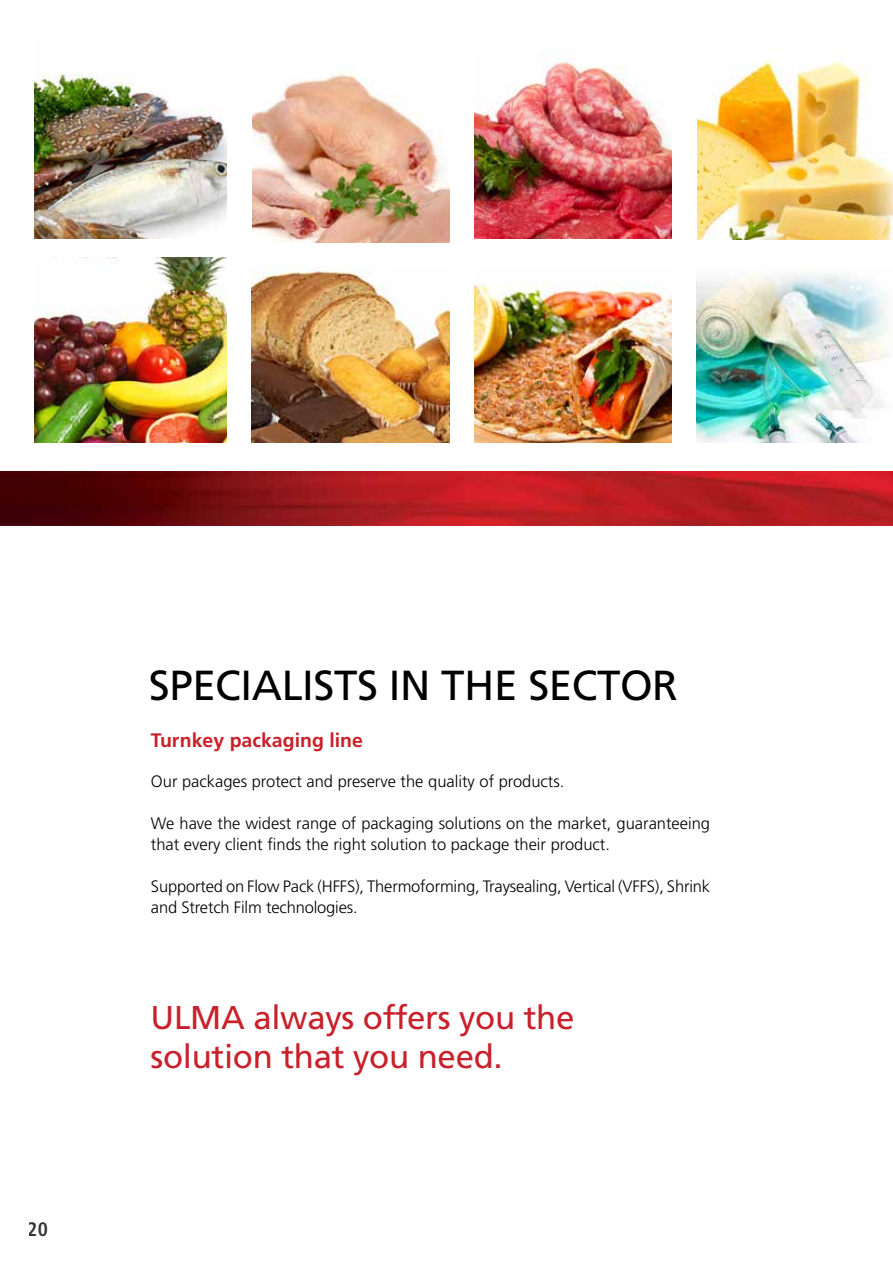
<style>
.page{position:relative;width:893px;height:1263px;background:#fff}
.page>*{position:absolute;margin:0;border:0;box-sizing:border-box;transform-origin:0 0}
.t1{font:42px "Frutiger LT Std";letter-spacing:-.01em;color:#000}
.t2{font:33px/39.6px "Frutiger LT Std";letter-spacing:-.01em;color:#c8212b}
.t3{font:700 19.5px "Frutiger LT Std";color:#c8212b}
.t4{font:700 condensed 19.5px "Frutiger LT Std";color:#000}
.t5{font:300 16.5px/21px "Frutiger LT Std";color:#000}
</style>
<div class="page">
<img style="left:0;top:471px;width:893px;height:54px">
<img style="left:34px;top:73px;width:193px;height:166px">
<img style="left:34px;top:257px;width:193px;height:185px">
<img style="left:252px;top:271px;width:197px;height:171px">
<img style="left:474px;top:282px;width:198px;height:160px">
<img style="left:696px;top:273px;width:190px;height:169px">
<img style="left:474px;top:53px;width:198px;height:186px">
<img style="left:698px;top:52px;width:195px;height:187px">
<img style="left:253px;top:72px;width:196px;height:170px">
<p class="t4" style="left:28px;top:1218px;width:22px">20</p>
<h1 class="t1" style="left:149px;top:661px;width:531px">SPECIALISTS IN THE SECTOR</h1>
<p class="t3" style="left:151px;top:728px;width:214px">Turnkey packaging line</p>
<p class="t5" style="left:151px;top:771px;width:415px">Our packages protect and preserve the quality of products.</p>
<p class="t5" style="left:151px;top:813px;width:561px">We have the widest range of packaging solutions on the market, guaranteeing that every client finds the right solution to package their product.</p>
<p class="t5" style="left:151px;top:876px;width:561px">Supported on Flow Pack (HFFS), Thermoforming, Traysealing, Vertical (VFFS), Shrink and Stretch Film technologies.</p>
<h2 class="t2" style="left:151px;top:998px;width:425px">ULMA always offers you the solution that you need.</h2>
</div>
